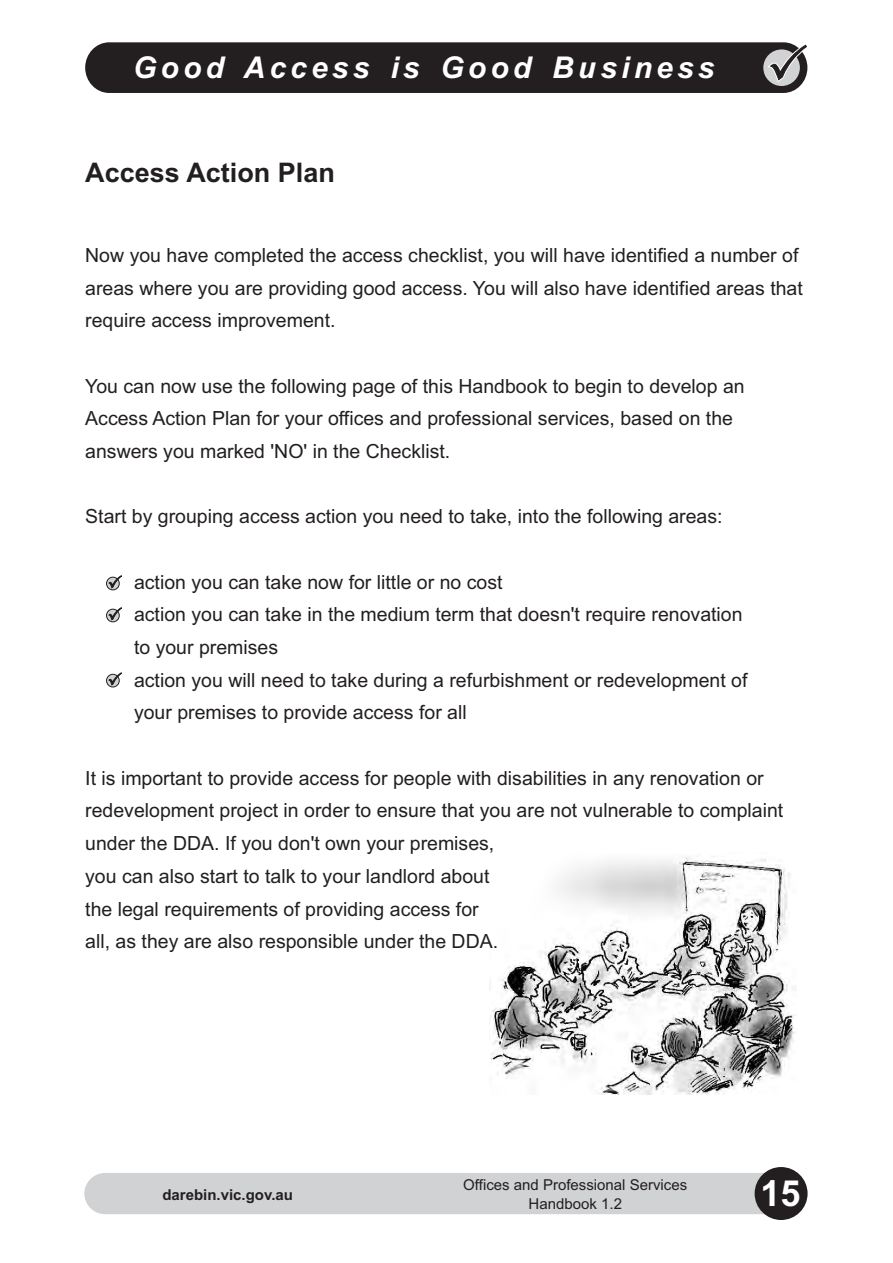
<style>
.page{position:relative;width:893px;height:1263px;background:#fff}
.page>*{position:absolute;margin:0;border:0;box-sizing:border-box;transform-origin:0 0}
.t1{font:700 36px "Arial";color:#fff}
.t2{font:italic 700 30px "Arial";letter-spacing:.14em;color:#fff}
.t3{font:700 27px "Arial";color:#231f20}
.t4{font:19.5px/32.7px "Arial";color:#231f20}
.t5{font:15px/18.8px "Arial";color:#231f20;text-align:center}
.t6{font:700 15px "Arial";color:#231f20}
</style>
<div class="page">
<div style="left:84px;top:1173px;width:680px;height:41px;background:#d1d2d4"></div>
<img style="left:489px;top:857px;width:306px;height:237px">
<div style="left:755px;top:1167px;width:53px;height:53px;background:#231f20;border-radius:50%"></div>
<div style="left:85px;top:42px;width:722px;height:51px;background:#231f20;border-radius:25px"></div>
<div style="left:763px;top:49px;width:37px;height:37px;background:#d1d2d4;border-radius:50%"></div>
<svg style="left:106px;top:577px;width:13px;height:13px"></svg>
<svg style="left:106px;top:609px;width:13px;height:13px"></svg>
<svg style="left:106px;top:674px;width:13px;height:13px"></svg>
<svg style="left:771px;top:45px;width:35px;height:35px"></svg>
<svg style="left:109px;top:576px;width:11px;height:12px"></svg>
<svg style="left:109px;top:608px;width:11px;height:12px"></svg>
<svg style="left:109px;top:673px;width:11px;height:12px"></svg>
<h2 class="t2" style="left:133px;top:56px;width:583px">Good Access is Good Business</h2>
<h3 class="t3" style="left:85px;top:162px;width:251px">Access Action Plan</h3>
<p class="t4" style="left:85px;top:240px;width:719px">Now you have completed the access checklist, you will have identified a number of areas where you are providing good access. You will also have identified areas that require access improvement.</p>
<p class="t4" style="left:85px;top:371px;width:661px">You can now use the following page of this Handbook to begin to develop an<br>Access Action Plan for your offices and professional services, based on the answers you marked 'NO' in the Checklist.</p>
<p class="t4" style="left:85px;top:502px;width:639px">Start by grouping access action you need to take, into the following areas:</p>
<p class="t4" style="left:134px;top:567px;width:615px">action you can take now for little or no cost<br>action you can take in the medium term that doesn't require renovation to your premises<br>action you will need to take during a refurbishment or redevelopment of your premises to provide access for all</p>
<p class="t4" style="left:85px;top:763px;width:700px">It is important to provide access for people with disabilities in any renovation or redevelopment project in order to ensure that you are not vulnerable to complaint under the DDA. If you don't own your premises,<br>you can also start to talk to your landlord about<br>the legal requirements of providing access for<br>all, as they are also responsible under the DDA.</p>
<p class="t6" style="left:162px;top:1189px;width:132px">darebin.vic.gov.au</p>
<p class="t5" style="left:463px;top:1177px;width:225px">Offices and Professional Services<br>Handbook 1.2</p>
<h1 class="t1" style="left:761px;top:1180px;width:42px">15</h1>
</div>
